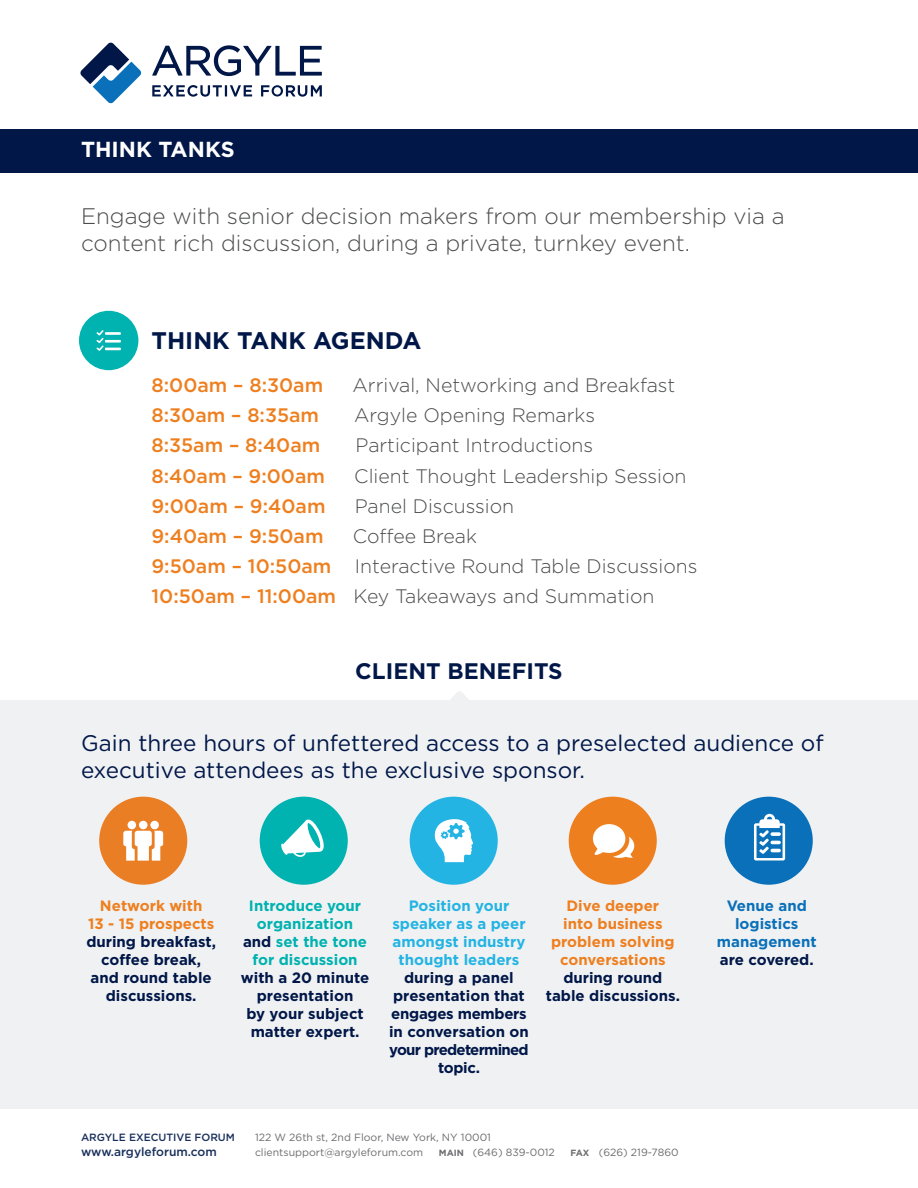
<style>
.page{position:relative;width:918px;height:1188px;background:#fff}
.page>*{position:absolute;margin:0;border:0;box-sizing:border-box;transform-origin:0 0}
.Headline2{font:700 24px "Gotham";color:#001748}
.Intro{font:300 22.5px/27px "Gotham";color:#4b4c4d}
.Callout-Subhead1{font:22.5px/27px "Gotham";color:#001748}
.Callout-Heading1{font:700 22.5px "Gotham";color:#001748}
.Headline1{font:700 21.75px "Gotham";color:#fff}
.Body_Copy-Schedule{font:300 19.5px "Gotham";color:#4b4c4d}
.Body_Copy-Schedule-2{font:500 19.5px "Gotham";color:#ee7f1f}
.Callout-Bullet{font:700 15px/18px "Gotham";color:#001748;text-align:center}
.Callout-Bullet-2{font:700 15px/18px "Gotham";color:#ee7f1f;text-align:center}
.Callout-Bullet-3{font:700 15px/18px "Gotham";color:#0970b9;text-align:center}
.t1{font:500 12px "Gotham";color:#182f5a}
.t2{font:10.5px "Gotham";color:#6c6d70}
.t3{font:500 10.5px "Gotham";color:#182f5a}
.s1{font-weight:500;color:#ee7f1f}
.s2{color:#ee7f1f}
.s3{color:#00b2b0}
.s4{color:#23b4e4}
.s5{color:#001748}
.s6{font-weight:700;font-size:9px}
</style>
<div class="page">
<svg style="left:80px;top:43px;width:61px;height:60px"></svg>
<svg style="left:152px;top:45px;width:170px;height:52px"></svg>
<div style="left:0;top:129px;width:918px;height:43px;background:#001748"></div>
<div style="left:79px;top:311px;width:59px;height:59px;background:#00b2b0;border-radius:50%"></div>
<svg style="left:96px;top:330px;width:25px;height:21px"></svg>
<div style="left:0;top:700px;width:918px;height:408px;background:#f0f1f3"></div>
<svg style="left:450px;top:691px;width:19px;height:9px"></svg>
<div style="left:260px;top:797px;width:88px;height:88px;background:#00b2b0;border-radius:50%"></div>
<div style="left:410px;top:797px;width:88px;height:88px;background:#23b4e4;border-radius:50%"></div>
<div style="left:569px;top:797px;width:88px;height:88px;background:#ee7f1f;border-radius:50%"></div>
<div style="left:725px;top:797px;width:88px;height:88px;background:#0970b9;border-radius:50%"></div>
<div style="left:99px;top:797px;width:88px;height:88px;background:#ea7e24;border-radius:50%"></div>
<svg style="left:123px;top:821px;width:13px;height:40px"></svg>
<svg style="left:150px;top:821px;width:13px;height:40px"></svg>
<div style="left:139px;top:821px;width:9px;height:8px;background:#fff;border-radius:50%"></div>
<div style="left:135px;top:831px;width:17px;height:15px;background:#fff;border-radius:3px"></div>
<svg style="left:281px;top:819px;width:43px;height:38px"></svg>
<svg style="left:754px;top:814px;width:31px;height:47px"></svg>
<svg style="left:435px;top:819px;width:38px;height:43px"></svg>
<svg style="left:593px;top:824px;width:41px;height:34px"></svg>
<p class="Headline1" style="left:81px;top:135px;width:155px">THINK TANKS</p>
<p class="Intro" style="left:81px;top:202px;width:705px">Engage with senior decision makers from our membership via a content rich discussion, during a private, turnkey event.</p>
<p class="Headline2" style="left:152px;top:324px;width:271px">THINK TANK AGENDA</p>
<p class="Body_Copy-Schedule-2" style="left:152px;top:373px;width:173px">8:00am – 8:30am</p>
<p class="Body_Copy-Schedule" style="left:353px;top:373px;width:324px">Arrival, Networking and Breakfast</p>
<p class="Body_Copy-Schedule-2" style="left:152px;top:403px;width:169px">8:30am – 8:35am</p>
<p class="Body_Copy-Schedule" style="left:354px;top:403px;width:242px">Argyle Opening Remarks</p>
<p class="Body_Copy-Schedule-2" style="left:152px;top:433px;width:170px">8:35am – 8:40am</p>
<p class="Body_Copy-Schedule" style="left:356px;top:433px;width:239px">Participant Introductions</p>
<p class="Body_Copy-Schedule-2" style="left:152px;top:463px;width:175px">8:40am – 9:00am</p>
<p class="Body_Copy-Schedule" style="left:354px;top:463px;width:334px">Client Thought Leadership Session</p>
<p class="Body_Copy-Schedule-2" style="left:152px;top:493px;width:176px">9:00am – 9:40am</p>
<p class="Body_Copy-Schedule" style="left:355px;top:494px;width:161px">Panel Discussion</p>
<p class="Body_Copy-Schedule-2" style="left:152px;top:523px;width:174px">9:40am – 9:50am</p>
<p class="Body_Copy-Schedule" style="left:353px;top:524px;width:126px">Coffee Break</p>
<p class="Body_Copy-Schedule" style="left:152px;top:554px;width:548px"><span class="s1">9:50am – 10:50am</span> Interactive Round Table Discussions</p>
<p class="Body_Copy-Schedule" style="left:152px;top:584px;width:504px"><span class="s1">10:50am – 11:00am</span> Key Takeaways and Summation</p>
<p class="Callout-Heading1" style="left:355px;top:656px;width:209px">CLIENT BENEFITS</p>
<p class="Callout-Subhead1" style="left:81px;top:729px;width:744px">Gain three hours of unfettered access to a preselected audience of executive attendees as the exclusive sponsor.</p>
<p class="Callout-Bullet" style="left:86px;top:897px;width:131px"><span class="s2">Network with<br>13 - 15 prospects </span>during breakfast, coffee break, and round table discussions.</p>
<p class="Callout-Bullet" style="left:241px;top:897px;width:130px"><span class="s3">Introduce your organization </span>and <span class="s3">set the tone for discussion </span>with a 20 minute presentation<br>by your subject matter expert.</p>
<p class="Callout-Bullet" style="left:389px;top:897px;width:141px"><span class="s4">Position your speaker as a peer amongst industry thought leaders </span>during a panel presentation that engages members in conversation on your predetermined topic.</p>
<p class="Callout-Bullet-2" style="left:546px;top:897px;width:136px">Dive deeper<br>into business problem solving conversations <span class="s5">during round table discussions.</span></p>
<p class="Callout-Bullet-3" style="left:717px;top:897px;width:101px">Venue and logistics management <span class="s5">are covered.</span></p>
<p class="t3" style="left:81px;top:1130px;width:156px">ARGYLE EXECUTIVE FORUM</p>
<p class="t1" style="left:81px;top:1144px;width:137px">www.argyleforum.com</p>
<p class="t2" style="left:255px;top:1130px;width:237px">122 W 26th st, 2nd Floor, New York, NY 10001</p>
<p class="t2" style="left:255px;top:1145px;width:170px">clientsupport@argyleforum.com</p>
<p class="t2" style="left:439px;top:1145px;width:118px"><span class="s6">MAIN</span> (646) 839-0012</p>
<p class="t2" style="left:571px;top:1145px;width:110px"><span class="s6">FAX</span> (626) 219-7860</p>
</div>
